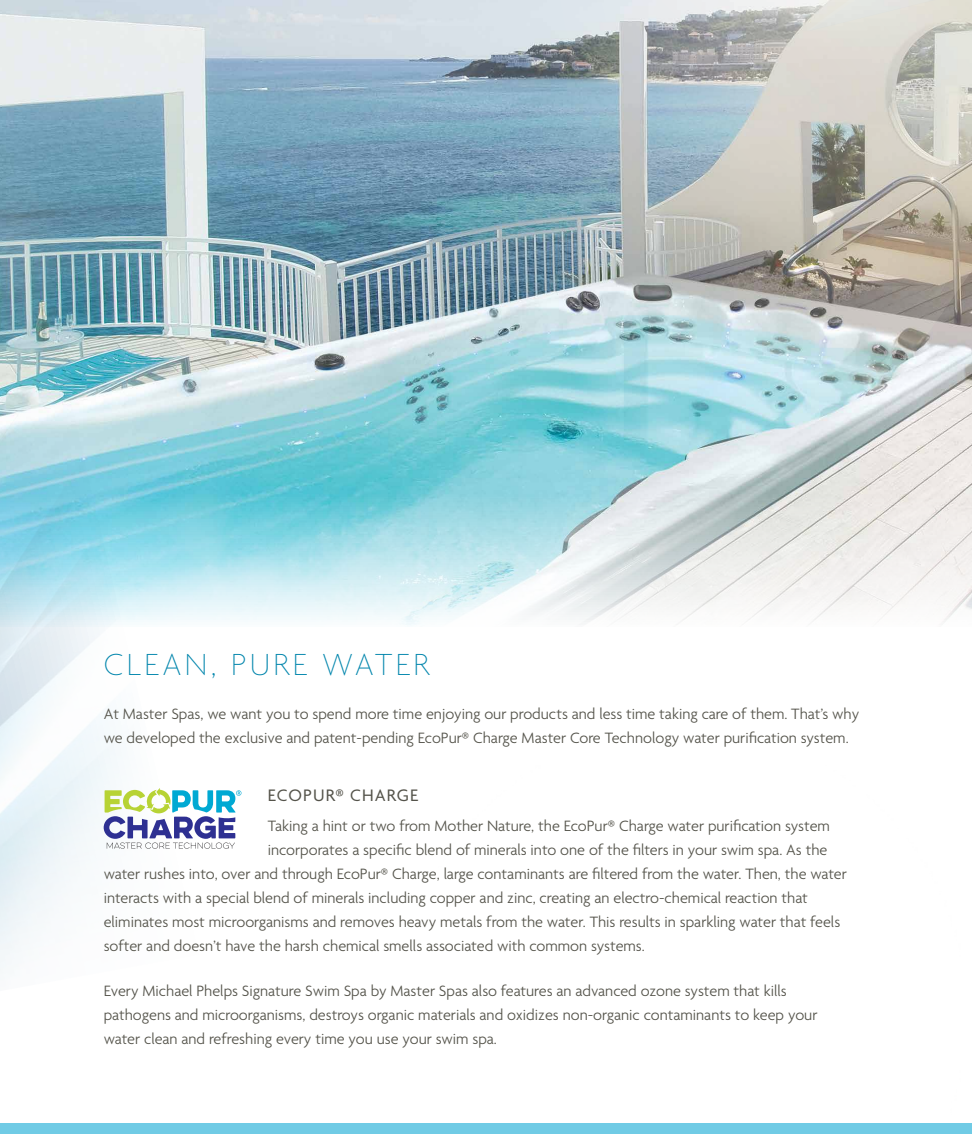
<style>
.page{position:relative;width:972px;height:1134px;background:#fff}
.page>*{position:absolute;margin:0;border:0;box-sizing:border-box;transform-origin:0 0}
.t1{font:100 33px "Agenda";letter-spacing:.1em;color:#0085ac}
.t2{font:18px "Agenda";letter-spacing:.06em;color:#54534a}
.t3{font:300 16.2px/24px "Agenda";color:#54534a}
</style>
<div class="page">
<img style="left:0;top:0;width:972px;height:625px">
<img style="left:0;top:335px;width:248px;height:789px">
<svg style="left:104px;top:788px;width:137px;height:61px"></svg>
<div style="left:0;top:1124px;width:972px;height:10px;background:#70cbe5"></div>
<svg style="left:454px;top:0;width:10px;height:272px;background:#8dadbf"></svg>
<img style="left:464px;top:0;width:508px;height:451px">
<svg style="left:606px;top:0;width:366px;height:330px;background:#babbb7"></svg>
<h1 class="t1" style="left:104px;top:647px;width:327px">CLEAN, PURE WATER</h1>
<p class="t3" style="left:104px;top:703px;width:757px">At Master Spas, we want you to spend more time enjoying our products and less time taking care of them. That’s why we developed the exclusive and patent-pending EcoPur® Charge Master Core Technology water purification system.</p>
<p class="t2" style="left:268px;top:785px;width:152px">ECOPUR® CHARGE</p>
<p class="t3" style="left:268px;top:815px;width:564px">Taking a hint or two from Mother Nature, the EcoPur® Charge water purification system</p>
<p class="t3" style="left:268px;top:839px;width:561px">incorporates a specific blend of minerals into one of the filters in your swim spa. As the</p>
<p class="t3" style="left:104px;top:863px;width:745px">water rushes into, over and through EcoPur® Charge, large contaminants are filtered from the water. Then, the water</p>
<p class="t3" style="left:104px;top:887px;width:706px">interacts with a special blend of minerals including copper and zinc, creating an electro-chemical reaction that</p>
<p class="t3" style="left:104px;top:911px;width:738px">eliminates most microorganisms and removes heavy metals from the water. This results in sparkling water that feels</p>
<p class="t3" style="left:104px;top:935px;width:543px">softer and doesn’t have the harsh chemical smells associated with common systems.</p>
<p class="t3" style="left:104px;top:980px;width:715px">Every Michael Phelps Signature Swim Spa by Master Spas also features an advanced ozone system that kills pathogens and microorganisms, destroys organic materials and oxidizes non-organic contaminants to keep your water clean and refreshing every time you use your swim spa.</p>
</div>
